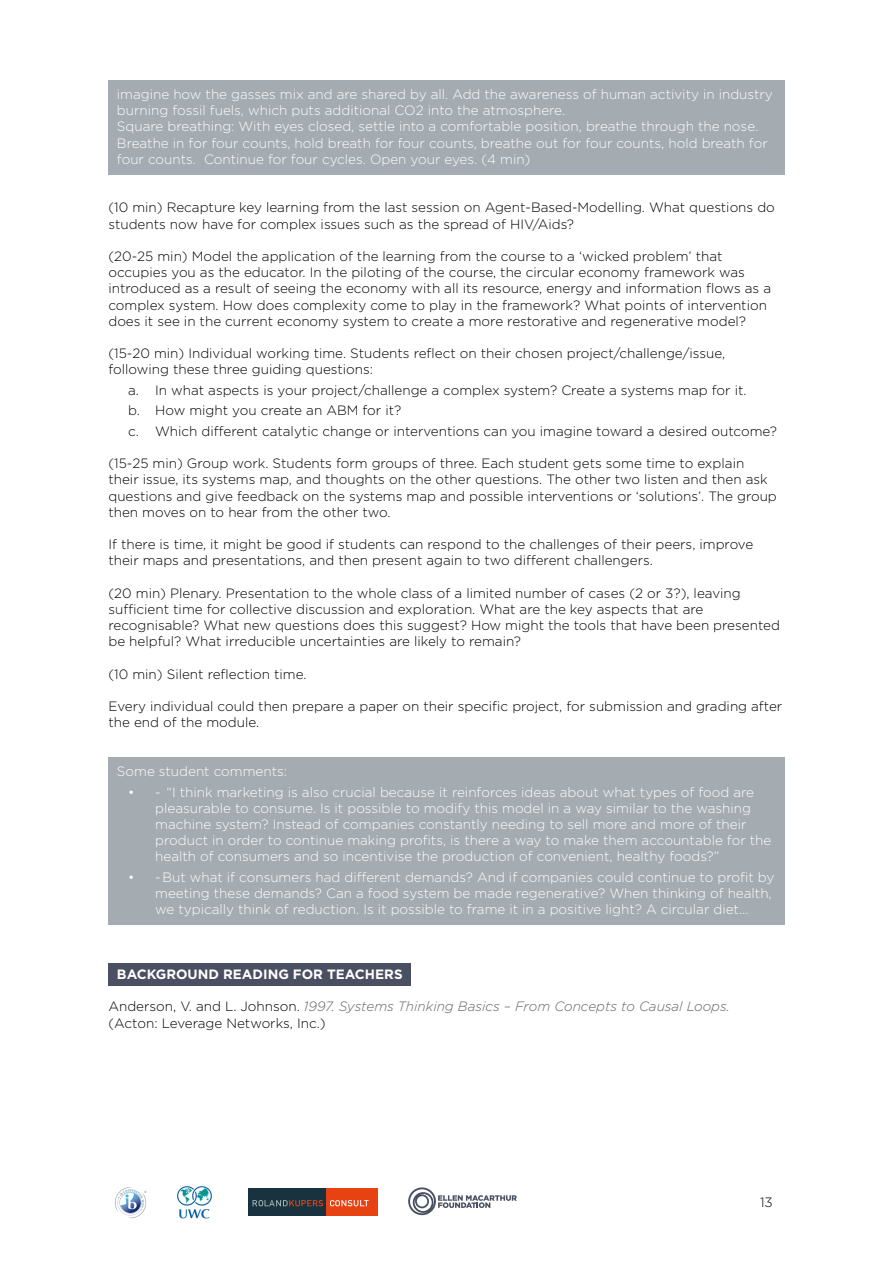
<style>
.page{position:relative;width:893px;height:1263px;background:#fff}
.page>*{position:absolute;margin:0;border:0;box-sizing:border-box;transform-origin:0 0}
.t1{font:300 13.5px/16.2px "Gotham";color:#000}
.t2{font:300 13.5px/16.2px "Gotham";color:#fff}
.t3{font:700 13.5px "Gotham";color:#fff}
.s1{font-style:italic;color:#646363}
</style>
<div class="page">
<svg style="left:408px;top:1187px;width:109px;height:28px"></svg>
<img style="left:177px;top:1186px;width:35px;height:32px">
<img style="left:115px;top:1187px;width:32px;height:31px">
<div style="left:248px;top:1188px;width:78px;height:28px;background:#18323f"></div>
<div style="left:327px;top:1188px;width:51px;height:28px;background:#e74212"></div>
<svg style="left:253px;top:1200px;width:70px;height:6px"></svg>
<svg style="left:330px;top:1200px;width:39px;height:6px"></svg>
<div style="left:108px;top:80px;width:676px;height:46px;background:#a4abb1"></div>
<div style="left:108px;top:112px;width:676px;height:63px;background:#a4abb1"></div>
<div style="left:108px;top:757px;width:676px;height:30px;background:#a4abb1"></div>
<div style="left:108px;top:777px;width:676px;height:95px;background:#a4abb1"></div>
<div style="left:108px;top:862px;width:676px;height:63px;background:#a4abb1"></div>
<div style="left:108px;top:964px;width:303px;height:22px;background:#4a5062"></div>
<p class="t2" style="left:117px;top:86px;width:657px">imagine how the gasses mix and are shared by all. Add the awareness of human activity in industry burning fossil fuels, which puts additional CO2 into the atmosphere.<br>Square breathing: With eyes closed, settle into a comfortable position, breathe through the nose.<br>Breathe in for four counts, hold breath for four counts, breathe out for four counts, hold breath for four counts. Continue for four cycles. Open your eyes. (4 min)</p>
<p class="t1" style="left:108px;top:199px;width:668px">(10 min) Recapture key learning from the last session on Agent-Based-Modelling. What questions do students now have for complex issues such as the spread of HIV/Aids?</p>
<p class="t1" style="left:108px;top:248px;width:664px">(20-25 min) Model the application of the learning from the course to a ‘wicked problem’ that occupies you as the educator. In the piloting of the course, the circular economy framework was introduced as a result of seeing the economy with all its resource, energy and information flows as a complex system. How does complexity come to play in the framework? What points of intervention does it see in the current economy system to create a more restorative and regenerative model?</p>
<p class="t1" style="left:108px;top:345px;width:618px">(15-20 min) Individual working time. Students reflect on their chosen project/challenge/issue, following these three guiding questions:</p>
<p class="t1" style="left:128px;top:380px;width:650px;line-height:20.4px">a. In what aspects is your project/challenge a complex system? Create a systems map for it.<br>b. How might you create an ABM for it?<br>c. Which different catalytic change or interventions can you imagine toward a desired outcome?</p>
<p class="t1" style="left:108px;top:455px;width:670px">(15-25 min) Group work. Students form groups of three. Each student gets some time to explain their issue, its systems map, and thoughts on the other questions. The other two listen and then ask questions and give feedback on the systems map and possible interventions or ‘solutions’. The group then moves on to hear from the other two.</p>
<p class="t1" style="left:108px;top:536px;width:646px">If there is time, it might be good if students can respond to the challenges of their peers, improve their maps and presentations, and then present again to two different challengers.</p>
<p class="t1" style="left:108px;top:585px;width:673px">(20 min) Plenary. Presentation to the whole class of a limited number of cases (2 or 3?), leaving sufficient time for collective discussion and exploration. What are the key aspects that are recognisable? What new questions does this suggest? How might the tools that have been presented be helpful? What irreducible uncertainties are likely to remain?</p>
<p class="t1" style="left:108px;top:666px;width:200px">(10 min) Silent reflection time.</p>
<p class="t1" style="left:108px;top:698px;width:675px">Every individual could then prepare a paper on their specific project, for submission and grading after the end of the module.</p>
<p class="t2" style="left:117px;top:763px;width:172px">Some student comments:</p>
<p class="t2" style="left:155px;top:783px;width:618px;text-indent:-27px">• - “I think marketing is also crucial because it reinforces ideas about what types of food are pleasurable to consume. Is it possible to modify this model in a way similar to the washing machine system? Instead of companies constantly needing to sell more and more of their product in order to continue making profits, is there a way to make them accountable for the health of consumers and so incentivise the production of convenient, healthy foods?”</p>
<p class="t2" style="left:155px;top:868px;width:621px;text-indent:-27px">• -But what if consumers had different demands? And if companies could continue to profit by meeting these demands? Can a food system be made regenerative? When thinking of health, we typically think of reduction. Is it possible to frame it in a positive light? A circular diet…</p>
<p class="t3" style="left:117px;top:965px;width:287px">BACKGROUND READING FOR TEACHERS</p>
<p class="t1" style="left:108px;top:998px;width:623px">Anderson, V. and L. Johnson. <span class="s1">1997. Systems Thinking Basics – From Concepts to Causal Loops. </span>(Acton: Leverage Networks, Inc.)</p>
<p class="t1" style="left:760px;top:1193px;width:14px">13</p>
</div>
